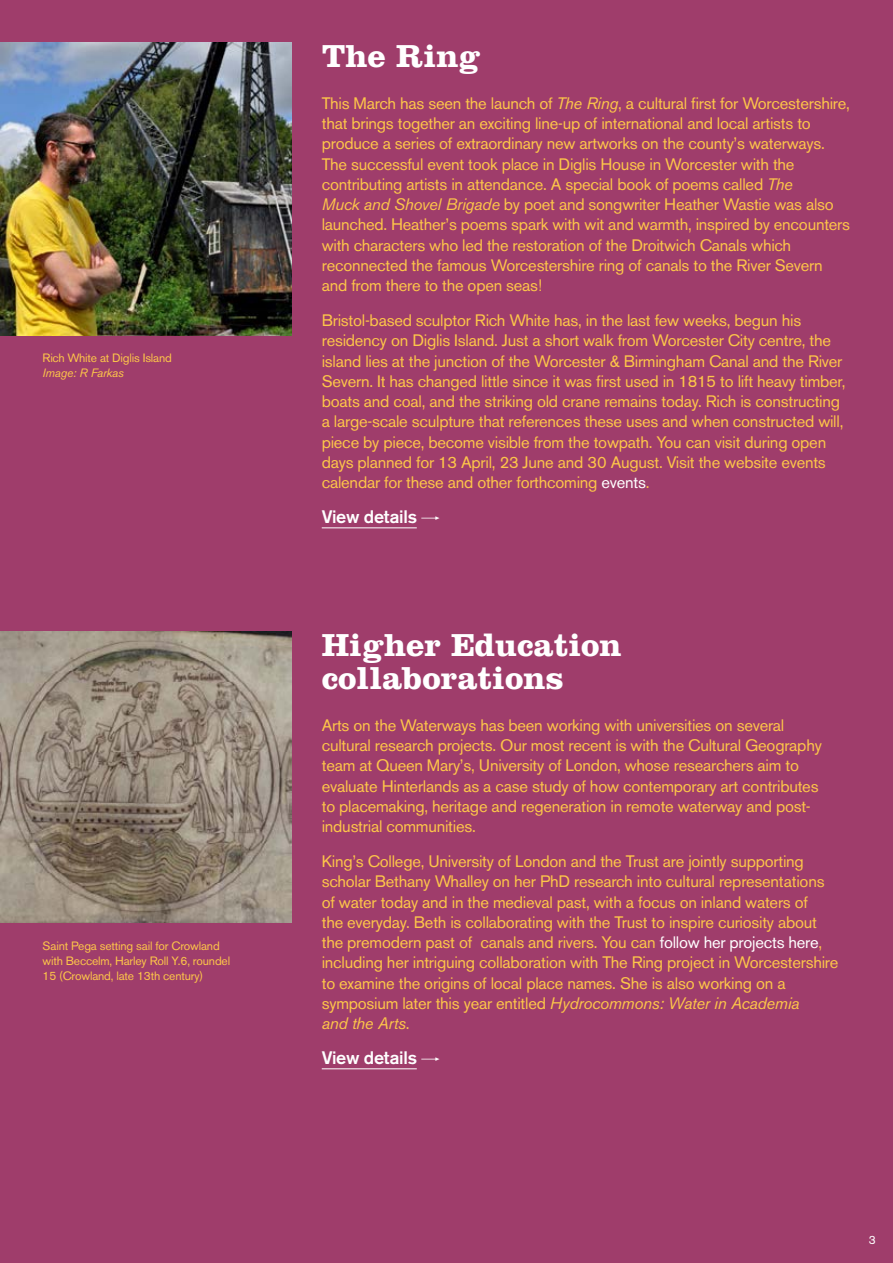
<style>
.page{position:relative;width:893px;height:1263px;background:#9f3d6b}
.page>*{position:absolute;margin:0;border:0;box-sizing:border-box;transform-origin:0 0}
.t1{font:700 33px/33px "Clarendon";color:#fff}
.t2{font:500 18px "Akzidenz Grotesk BE";letter-spacing:-.015em;color:#fff}
.t3{font:16.5px/20.2px "Akzidenz Grotesk BE";letter-spacing:-.015em;color:#fdc649}
.t4{font:12px/15px "Akzidenz Grotesk BE";letter-spacing:-.015em;color:#fdc649}
.t5{font:italic 12px "Akzidenz Grotesk BE";letter-spacing:-.015em;color:#fdc649}
.t6{font:12px "Akzidenz Grotesk BE";color:#fff}
.s1{font-style:italic}
.s2{color:#fff}
.s3{font-family:"Yuppy SC";font-weight:400}
</style>
<div class="page">
<img style="left:0;top:43px;width:292px;height:292px">
<hr style="left:322px;top:527px;width:95px;height:1px;background:#fff">
<img style="left:0;top:631px;width:292px;height:292px">
<hr style="left:322px;top:1068px;width:95px;height:1px;background:#fff">
<p class="t4" style="left:43px;top:350px;width:131px">Rich White at Diglis Island</p>
<p class="t5" style="left:43px;top:365px;width:83px">Image: R Farkas</p>
<p class="t4" style="left:43px;top:938px;width:189px">Saint Pega setting sail for Crowland with Beccelm, Harley Roll Y.6, roundel<br>15 (Crowland, late 13th century)</p>
<h1 class="t1" style="left:322px;top:39px;width:160px">The Ring</h1>
<p class="t3" style="left:322px;top:93px;width:530px">This March has seen the launch of <span class="s1">The Ring</span>, a cultural first for Worcestershire, that brings together an exciting line-up of international and local artists to produce a series of extraordinary new artworks on the county’s waterways.<br>The successful event took place in Diglis House in Worcester with the contributing artists in attendance. A special book of poems called <span class="s1">The<br>Muck and Shovel Brigade</span> by poet and songwriter Heather Wastie was also launched. Heather’s poems spark with wit and warmth, inspired by encounters with characters who led the restoration of the Droitwich Canals which reconnected the famous Worcestershire ring of canals to the River Severn and from there to the open seas!</p>
<p class="t3" style="left:322px;top:310px;width:525px">Bristol-based sculptor Rich White has, in the last few weeks, begun his residency on Diglis Island. Just a short walk from Worcester City centre, the island lies at the junction of the Worcester &amp; Birmingham Canal and the River Severn. It has changed little since it was first used in 1815 to lift heavy timber, boats and coal, and the striking old crane remains today. Rich is constructing a large-scale sculpture that references these uses and when constructed will, piece by piece, become visible from the towpath. You can visit during open days planned for 13 April, 23 June and 30 August. Visit the website events calendar for these and other forthcoming <span class="s2">events</span>.</p>
<p class="t2" style="left:322px;top:505px;width:119px">View details <span class="s3">→</span></p>
<h1 class="t1" style="left:322px;top:628px;width:301px">Higher Education collaborations</h1>
<p class="t3" style="left:322px;top:715px;width:502px">Arts on the Waterways has been working with universities on several cultural research projects. Our most recent is with the Cultural Geography team at Queen Mary’s, University of London, whose researchers aim to evaluate Hinterlands as a case study of how contemporary art contributes to placemaking, heritage and regeneration in remote waterway and post&shy;industrial communities.</p>
<p class="t3" style="left:322px;top:851px;width:518px">King’s College, University of London and the Trust are jointly supporting scholar Bethany Whalley on her PhD research into cultural representations of water today and in the medieval past, with a focus on inland waters of<br>the everyday. Beth is collaborating with the Trust to inspire curiosity about the premodern past of canals and rivers. You can <span class="s2">follow her projects here</span>, including her intriguing collaboration with The Ring project in Worcestershire to examine the origins of local place names. She is also working on a symposium later this year entitled <span class="s1">Hydrocommons: Water in Academia<br>and the Arts</span>.</p>
<p class="t2" style="left:322px;top:1046px;width:119px">View details <span class="s3">→</span></p>
<p class="t6" style="left:869px;top:1232px;width:8px">3</p>
</div>
